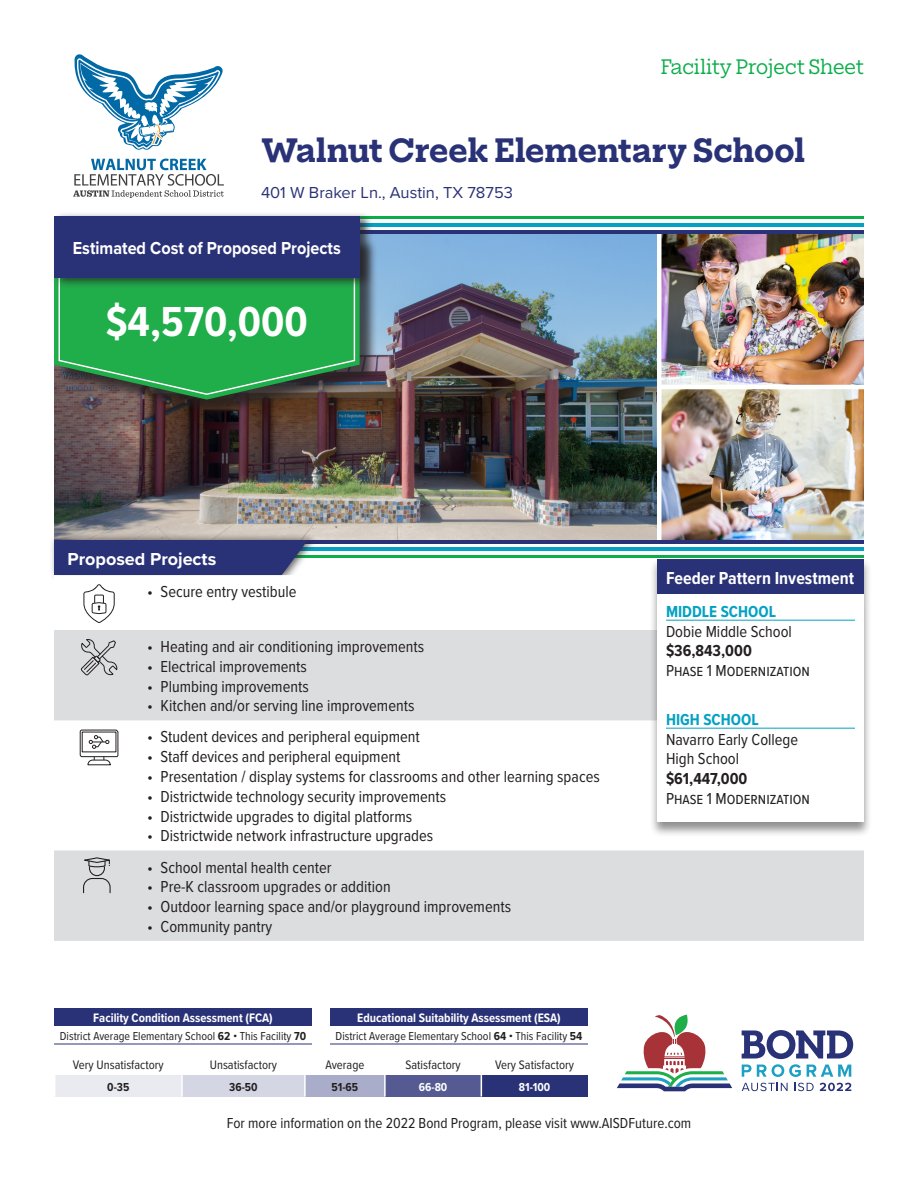
<style>
.page{position:relative;width:918px;height:1188px;background:#fff}
.page>*{position:absolute;margin:0;border:0;box-sizing:border-box;transform-origin:0 0}
.Budget_number{font:700 43.5px "Proxima Nova Cond";color:#fff}
.Facility_Title_-_H1{font:700 31.5px "Elizeth";letter-spacing:-.005em;color:#2a3277}
.Facility{font:19.5px "Elizeth";color:#0cad4b}
.Heading_2{font:700 18px "Proxima Nova";color:#fff;scale:.9 1}
.Feeder_H2{font:700 18px "Proxima Nova Cond";color:#fff}
.Heading_2-2{font:700 18px "Proxima Nova";color:#fff}
.Text_Condensed_11_pt{font:16.5px "Proxima Nova Cond";color:#231f20}
.Address{font:16.5px "Proxima Nova";color:#2a3277}
.Feeder_Heading_Spaci{font:700 16.5px "Proxima Nova Cond";color:#03a1c3}
.Text_Condensed_11_pt-2{font:700 16.5px "Proxima Nova Cond";color:#231f20}
.Versalitas{font:16.5px "Proxima Nova Cond";color:#231f20}
.Text_Condensed_11_pt-3{font:15px "Proxima Nova Cond";color:#231f20}
.Text_Condensed_Cente{font:700 12.75px "Proxima Nova Cond";color:#fff}
.Text_Condensed_Cente-2{font:12.75px "Proxima Nova Cond";color:#231f20}
.Text_Condensed_Cente-3{font:12px "Proxima Nova Cond";color:#231f20}
.ESA_FCA_8pts{font:12px "Proxima Nova Cond";color:#231f20}
.Text_Condensed_Cente-4{font:700 12px "Proxima Nova Cond";color:#231f20}
.Text_Condensed_Cente-5{font:700 12px "Proxima Nova Cond";color:#fff}
.s1{font-weight:700}
</style>
<div class="page">
<img style="left:54px;top:234px;width:810px;height:306px">
<div style="left:657px;top:234px;width:5px;height:306px;background:#fff"></div>
<hr style="left:657px;top:385px;width:207px;height:4px;background:#fff">
<svg style="left:73px;top:159px;width:151px;height:39px"></svg>
<svg style="left:74px;top:54px;width:149px;height:96px"></svg>
<svg style="left:742px;top:1083px;width:46px;height:8px"></svg>
<svg style="left:795px;top:1083px;width:19px;height:8px"></svg>
<svg style="left:820px;top:1083px;width:31px;height:8px"></svg>
<svg style="left:742px;top:1030px;width:111px;height:47px"></svg>
<svg style="left:617px;top:1015px;width:115px;height:76px"></svg>
<svg style="left:318px;top:555px;width:546px;height:3px"></svg>
<hr style="left:261px;top:547px;width:603px;height:4px;background:#03a1c3">
<hr style="left:261px;top:540px;width:603px;height:4px;background:#2a3277">
<svg style="left:374px;top:216px;width:490px;height:3px"></svg>
<hr style="left:54px;top:223px;width:810px;height:4px;background:#03a1c3">
<hr style="left:54px;top:230px;width:810px;height:4px;background:#2a3277">
<hr style="left:54px;top:1044px;width:258px;height:1px;background:#2a3277">
<hr style="left:330px;top:1044px;width:258px;height:1px;background:#2a3277">
<div style="left:56px;top:237px;width:322px;height:181px;background:#231f20;opacity:.75"></div>
<svg style="left:54px;top:289px;width:306px;height:111px;background:#456444"></svg>
<svg style="left:59px;top:289px;width:296px;height:106px;background:#29a24d"></svg>
<div style="left:49px;top:532px;width:269px;height:52px;background:#231f20;opacity:.75"></div>
<div style="left:54px;top:540px;width:254px;height:35px;background:#293277"></div>
<div style="left:52px;top:211px;width:322px;height:78px;background:#231f20;opacity:.75"></div>
<div style="left:54px;top:216px;width:306px;height:62px;background:#2a3277"></div>
<svg style="left:54px;top:575px;width:264px;height:9px"></svg>
<svg style="left:54px;top:630px;width:810px;height:311px;fill:#dcdddf"></svg>
<svg style="left:83px;top:584px;width:32px;height:39px"></svg>
<svg style="left:80px;top:639px;width:38px;height:37px"></svg>
<svg style="left:79px;top:729px;width:40px;height:37px"></svg>
<svg style="left:79px;top:857px;width:36px;height:37px"></svg>
<div style="left:649px;top:557px;width:223px;height:53px;background:#231f20;opacity:.5"></div>
<div style="left:657px;top:559px;width:207px;height:36px;background:#2a3277"></div>
<div style="left:649px;top:593px;width:223px;height:244px;background:#231f20;opacity:.5"></div>
<div style="left:657px;top:595px;width:207px;height:227px;background:#fff"></div>
<hr style="left:666px;top:620px;width:189px;height:1px;background:#03a1c3">
<hr style="left:666px;top:728px;width:189px;height:1px;background:#03a1c3">
<div style="left:54px;top:1008px;width:258px;height:18px;background:#2a3277"></div>
<div style="left:330px;top:1008px;width:258px;height:18px;background:#2a3277"></div>
<div style="left:55px;top:1075px;width:127px;height:22px;background:#eaeaf1"></div>
<div style="left:182px;top:1075px;width:123px;height:22px;background:#d4d6e4"></div>
<div style="left:305px;top:1075px;width:80px;height:22px;background:#aaadc9"></div>
<div style="left:385px;top:1075px;width:96px;height:22px;background:#555b92"></div>
<div style="left:481px;top:1075px;width:107px;height:22px;background:#2a3277"></div>
<hr style="left:384px;top:1075px;width:2px;height:22px;background:#fff">
<svg style="left:481px;top:1075px;width:1px;height:22px"></svg>
<hr style="left:304px;top:1075px;width:2px;height:22px;background:#fff">
<hr style="left:54px;top:1075px;width:2px;height:22px;background:#fff">
<hr style="left:181px;top:1075px;width:2px;height:22px;background:#fff">
<p class="Facility" style="left:661px;top:53px;width:205px">Facility Project Sheet</p>
<h1 class="Facility_Title_-_H1" style="left:261px;top:127px;width:546px">Walnut Creek Elementary School</h1>
<p class="Address" style="left:261px;top:180px;width:254px">401 W Braker Ln., Austin, TX 78753</p>
<h2 class="Heading_2" style="left:73px;top:234px;width:299px">Estimated Cost of Proposed Projects</h2>
<p class="Budget_number" style="left:106px;top:289px;width:203px">$4,570,000</p>
<h2 class="Heading_2-2" style="left:68px;top:545px;width:150px">Proposed Projects</h2>
<p class="Text_Condensed_11_pt" style="left:147px;top:580px;width:151px">• Secure entry vestibule</p>
<p class="Text_Condensed_11_pt" style="left:147px;top:634px;width:279px">• Heating and air conditioning improvements</p>
<p class="Text_Condensed_11_pt" style="left:147px;top:654px;width:161px">• Electrical improvements</p>
<p class="Text_Condensed_11_pt" style="left:147px;top:674px;width:163px">• Plumbing improvements</p>
<p class="Text_Condensed_11_pt" style="left:147px;top:694px;width:269px">• Kitchen and/or serving line improvements</p>
<p class="Text_Condensed_11_pt" style="left:147px;top:725px;width:274px">• Student devices and peripheral equipment</p>
<p class="Text_Condensed_11_pt" style="left:147px;top:745px;width:255px">• Staff devices and peripheral equipment</p>
<p class="Text_Condensed_11_pt" style="left:147px;top:764px;width:454px">• Presentation / display systems for classrooms and other learning spaces</p>
<p class="Text_Condensed_11_pt" style="left:147px;top:784px;width:301px">• Districtwide technology security improvements</p>
<p class="Text_Condensed_11_pt" style="left:147px;top:804px;width:267px">• Districtwide upgrades to digital platforms</p>
<p class="Text_Condensed_11_pt" style="left:147px;top:824px;width:288px">• Districtwide network infrastructure upgrades</p>
<p class="Text_Condensed_11_pt" style="left:147px;top:855px;width:186px">• School mental health center</p>
<p class="Text_Condensed_11_pt" style="left:147px;top:875px;width:245px">• Pre-K classroom upgrades or addition</p>
<p class="Text_Condensed_11_pt" style="left:147px;top:894px;width:366px">• Outdoor learning space and/or playground improvements</p>
<p class="Text_Condensed_11_pt" style="left:147px;top:914px;width:127px">• Community pantry</p>
<p class="Text_Condensed_Cente" style="left:93px;top:1008px;width:181px">Facility Condition Assessment (FCA)</p>
<p class="Text_Condensed_Cente-3" style="left:60px;top:1027px;width:248px">District Average Elementary School <span class="s1">62</span> • This Facility <span class="s1">70</span></p>
<p class="Text_Condensed_Cente" style="left:357px;top:1008px;width:205px">Educational Suitability Assessment (ESA)</p>
<p class="ESA_FCA_8pts" style="left:336px;top:1027px;width:248px">District Average Elementary School <span class="s1">64</span> • This Facility <span class="s1">54</span></p>
<h2 class="Feeder_H2" style="left:666px;top:565px;width:190px">Feeder Pattern Investment</h2>
<h2 class="Feeder_Heading_Spaci" style="left:666px;top:599px;width:112px">MIDDLE SCHOOL</h2>
<p class="Text_Condensed_11_pt" style="left:666px;top:619px;width:128px">Dobie Middle School</p>
<p class="Text_Condensed_11_pt-2" style="left:666px;top:639px;width:87px">$36,843,000</p>
<p class="Versalitas" style="left:666px;top:659px;width:145px">Phase 1 Modernization</p>
<h2 class="Feeder_Heading_Spaci" style="left:666px;top:707px;width:94px">HIGH SCHOOL</h2>
<p class="Text_Condensed_11_pt" style="left:666px;top:727px;width:134px">Navarro Early College</p>
<p class="Text_Condensed_11_pt" style="left:666px;top:747px;width:75px">High School</p>
<p class="Text_Condensed_11_pt-2" style="left:666px;top:767px;width:83px">$61,447,000</p>
<p class="Text_Condensed_11_pt" style="left:666px;top:786px;width:145px">Phase 1 Modernization</p>
<p class="Text_Condensed_Cente-2" style="left:73px;top:1055px;width:92px">Very Unsatisfactory</p>
<p class="Text_Condensed_Cente-2" style="left:210px;top:1055px;width:69px">Unsatisfactory</p>
<p class="Text_Condensed_Cente-2" style="left:325px;top:1055px;width:41px">Average</p>
<p class="Text_Condensed_Cente-2" style="left:406px;top:1055px;width:57px">Satisfactory</p>
<p class="Text_Condensed_Cente-2" style="left:495px;top:1055px;width:80px">Very Satisfactory</p>
<p class="Text_Condensed_Cente-4" style="left:107px;top:1078px;width:24px">0-35</p>
<p class="Text_Condensed_Cente-4" style="left:229px;top:1078px;width:30px">36-50</p>
<p class="Text_Condensed_Cente-4" style="left:332px;top:1078px;width:28px">51-65</p>
<p class="Text_Condensed_Cente-5" style="left:419px;top:1078px;width:30px">66-80</p>
<p class="Text_Condensed_Cente-5" style="left:519px;top:1078px;width:33px">81-100</p>
<p class="Text_Condensed_11_pt-3" style="left:227px;top:1112px;width:466px">For more information on the 2022 Bond Program, please visit www.AISDFuture.com</p>
</div>
